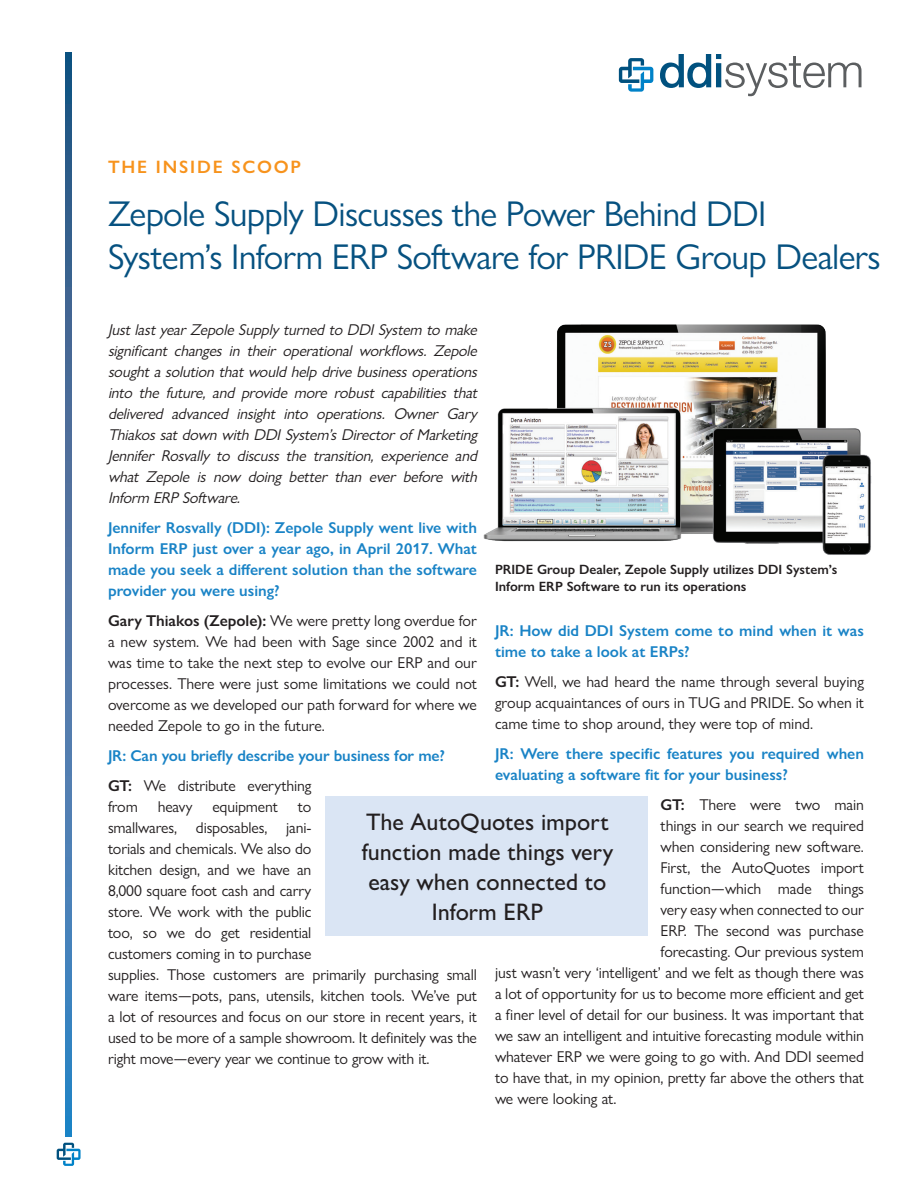
<style>
.page{position:relative;width:918px;height:1188px;background:#fff}
.page>*{position:absolute;margin:0;border:0;box-sizing:border-box;transform-origin:0 0}
.t1{font:36px/43.2px "Gill Sans Nova";letter-spacing:-.02em;color:#065180}
.t2{font:500 24px/30px "Gill Sans Nova";color:#231f20;text-align:center}
.t3{font:600 18px "Gill Sans Nova";letter-spacing:.1em;color:#f7931d}
.t4{font:15.75px/21px "Gill Sans Nova";letter-spacing:-.005em;color:#231f20;text-align:justify}
.t5{font:italic 15.75px/21px "Gill Sans Nova";letter-spacing:-.01em;color:#231f20}
.t6{font:600 15.75px/21px "Gill Sans Nova";color:#1983c6}
.t7{font:600 13.5px/16.2px "Gill Sans Nova";color:#231f20}
.s1{font-weight:600}
.s2{font-family:"Raleway"}
</style>
<div class="page">
<svg style="left:66px;top:53px;width:6px;height:1084px;background:#4172a4"></svg>
<svg style="left:660px;top:54px;width:202px;height:42px"></svg>
<svg style="left:619px;top:58px;width:34px;height:34px"></svg>
<div style="left:325px;top:796px;width:322px;height:140px;background:#dae5f4"></div>
<svg style="left:57px;top:1143px;width:24px;height:23px"></svg>
<img style="left:483px;top:324px;width:389px;height:231px">
<p class="t3" style="left:108px;top:156px;width:195px">THE INSIDE SCOOP</p>
<p class="t1" style="left:108px;top:192px;width:774px">Zepole Supply Discusses the Power Behind DDI<br>System’s Inform ERP Software for PRIDE Group Dealers</p>
<p class="t5" style="left:108px;top:319px;width:375px">JustlastyearZepoleSupply turned to DDISystem to make significant changes in their operational workflows. Zepole soughtasolutionthatwould help drivebusinessoperations into the future, and provide more robust capabilities that delivered advanced insight into operations. Owner Gary ThiakossatdownwithDDISystem’sDirectorofMarketing Jennifer Rosvally to discuss the transition, experience and what Zepole is now doing better than ever before with Inform ERP Software.</p>
<p class="t6" style="left:108px;top:518px;width:371px;text-align:justify">Jennifer Rosvally (DDI): Zepole Supply went live with Inform ERP just over a year ago, in April 2017. What made you seek a different solution than the software provider you were using?</p>
<p class="t4" style="left:108px;top:610px;width:371px"><span class="s1">Gary Thiakos (Zepole):</span> We were pretty long overdue for a new system. We had been with Sage since 2002 and it was time to take the next step to evolve our ERP and our processes. There were just some limitations we could not overcome as we developed our path forward for where we needed Zepole to go in the future.</p>
<p class="t6" style="left:108px;top:746px;width:339px">JR: Can you briefly describe your business for me?</p>
<p class="t4" style="left:108px;top:775px;width:205px"><span class="s1">GT:</span> We distribute everything from</p>
<p class="t7" style="left:495px;top:562px;width:344px">PRIDE Group Dealer, Zepole Supply utilizes DDI System’s<br>Inform ERP Software to run its operations</p>
<p class="t6" style="left:495px;top:620px;width:370px">JR: How did DDI System come to mind when it was time to take a look at ERPs?</p>
<p class="t4" style="left:495px;top:671px;width:370px"><span class="s1">GT:</span> Well, we had heard the name through several buying group acquaintances of ours in TUG and PRIDE. So when it came time to shop around, they were top of mind.</p>
<p class="t6" style="left:495px;top:743px;width:371px">JR: Were there specific features you required when evaluating a software fit for your business?</p>
<p class="t4" style="left:661px;top:794px;width:205px"><span class="s1">GT:</span> There were two main</p>
<p class="t4" style="left:661px;top:815px;width:205px">things in our search we required</p>
<p class="t4" style="left:661px;top:836px;width:205px">when considering new software.</p>
<p class="t4" style="left:661px;top:857px;width:205px">First, the AutoQuotes import</p>
<p class="t4" style="left:661px;top:878px;width:205px">function<span class="s2">—</span>which made things</p>
<p class="t4" style="left:661px;top:899px;width:205px">very easy when connected to our</p>
<p class="t4" style="left:661px;top:920px;width:205px">ERP. The second was purchase</p>
<p class="t4" style="left:661px;top:941px;width:205px">forecasting. Our previous system</p>
<p class="t4" style="left:495px;top:962px;width:371px">just wasn’t very ‘intelligent’ and we felt as though there was</p>
<p class="t4" style="left:495px;top:983px;width:371px">a lot of opportunity for us to become more efficient and get</p>
<p class="t4" style="left:495px;top:1004px;width:371px">a finer level of detail for our business. It was important that</p>
<p class="t4" style="left:495px;top:1025px;width:370px">we saw an intelligent and intuitive forecasting module within</p>
<p class="t4" style="left:495px;top:1046px;width:371px">whatever ERP we were going to go with. And DDI seemed</p>
<p class="t4" style="left:495px;top:1067px;width:371px">to have that, in my opinion, pretty far above the others that</p>
<p class="t4" style="left:495px;top:1088px;width:123px">we were looking at.</p>
<p class="t4" style="left:158px;top:796px;width:36px">heavy</p>
<p class="t4" style="left:212px;top:796px;width:67px">equipment</p>
<p class="t4" style="left:108px;top:796px;width:371px;text-align:left;text-indent:190px">to<br>smallwares, disposables, jani-<br>torials and chemicals. We also do<br>kitchen design, and we have an<br>8,000 square foot cash and carry<br>store. We work with the public<br>too, so we do get residential<br>customers coming in to purchase<br>supplies. Those customers are primarily purchasing small ware items<span class="s2">—</span>pots, pans, utensils, kitchen tools. We’ve put a lot of resources and focus on our store in recent years, it used to be more of a sample showroom. It definitely was the right move<span class="s2">—</span>every year we continue to grow with it.</p>
<p class="t2" style="left:362px;top:806px;width:253px">The AutoQuotes import function made things very easy when connected to<br>Inform ERP</p>
</div>
